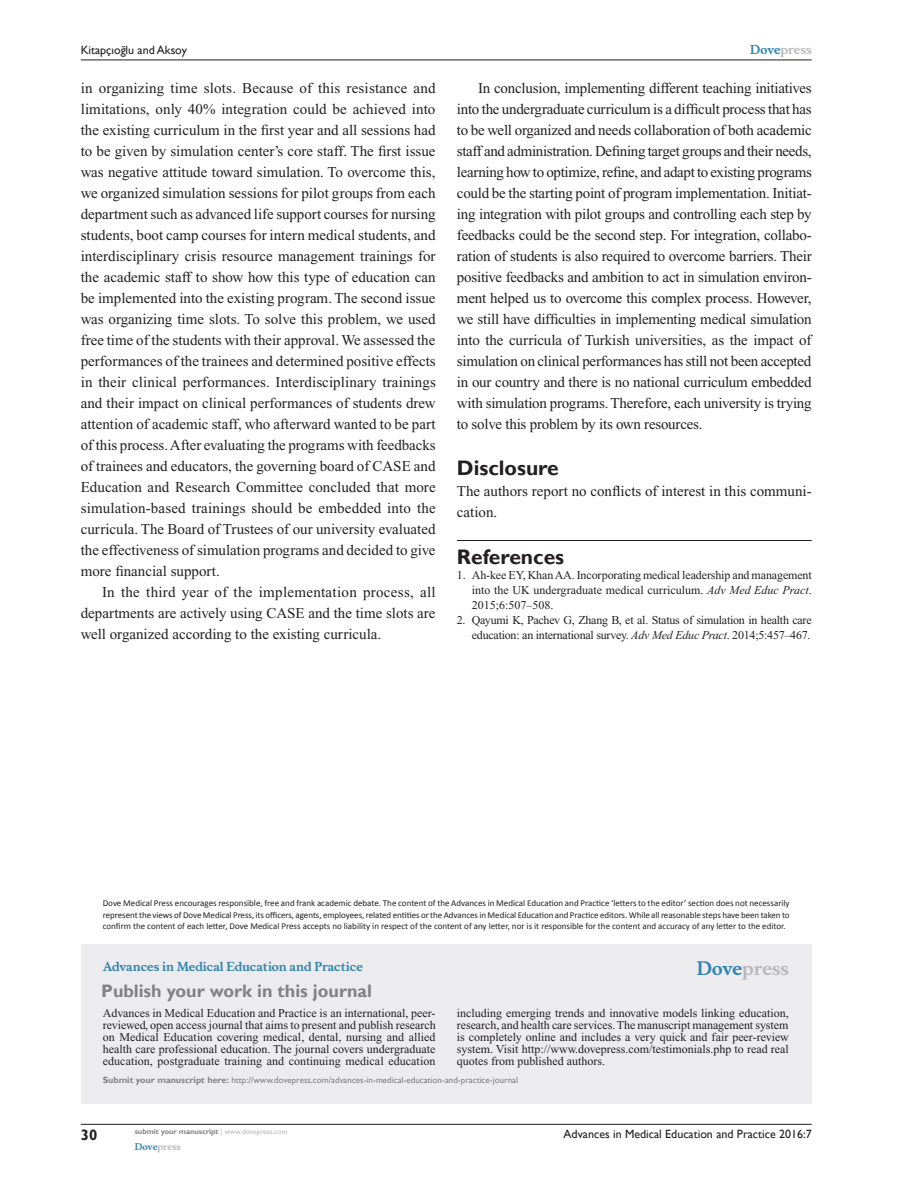
<style>
.page{position:relative;width:918px;height:1188px;background:#fff}
.page>*{position:absolute;margin:0;border:0;box-sizing:border-box;transform-origin:0 0}
.RefH{font:700 21px "Gill Sans";color:#231f20}
.PromBx-H1{font:700 18px "Gill Sans";color:#808285}
.PromBx-Brand{font:700 18px "Musee";color:#b8b9bc}
.Tx{font:15px/21px "Times New Roman";color:#231f20;text-align:justify}
.TxF{font:15px/21px "Times New Roman";color:#231f20}
.RunFolio-V{font:700 15px "Gill Sans";color:#231f20}
.PromBx-Tx{font:12px/12px "Times New Roman";color:#231f20;text-align:justify}
.RefNL1{font:12px/15px "Times New Roman";letter-spacing:-.02em;color:#231f20;text-align:justify}
.RunF-V{font:12px "Gill Sans";color:#231f20}
.PromBx-JrnlName{font:700 12px "Musee";color:#3485ae}
.RunH-V{font:12px "Gill Sans";color:#231f20}
.RunH-Brand-V{font:700 12px "Musee";color:#b8b9bc}
.Tx-2{font:9px/11.2px "Calibri";color:#231f20;text-align:justify}
.PromBx-SubmitMssWebA{font:9px "Gill Sans";color:#808285}
.RunF-Brand-V{font:700 9px "Musee";color:#b8b9bc}
.RunF-SubmityourMS-V{font:700 7.5px "Gill Sans";color:#808285}
.s1{color:#3485ae}
.s2{font-style:italic}
.s3{font-weight:700}
.s4{font-weight:400;color:#b8b9bc}
</style>
<div class="page">
<div style="left:81px;top:944px;width:731px;height:159px;background:#ececee"></div>
<hr style="left:81px;top:1124px;width:731px;height:1px;background:#231f20">
<hr style="left:81px;top:60px;width:731px;height:1px;background:#231f20">
<hr style="left:457px;top:540px;width:355px;height:1px;background:#231f20">
<p class="RunH-V" style="left:81px;top:43px;width:108px">Kitapçıog˘lu and Aksoy</p>
<p class="Tx" style="left:81px;top:77px;width:357px">in organizing time slots. Because of this resistance and limitations, only 40% integration could be achieved into the existing curriculum in the first year and all sessions had to be given by simulation center’s core staff. The first issue was negative attitude toward simulation. To overcome this, we organized simulation sessions for pilot groups from each department such as advanced life support courses for nursing students, boot camp courses for intern medical students, and interdisciplinary crisis resource management trainings for the academic staff to show how this type of education can be implemented into the existing program. The second issue was organizing time slots. To solve this problem, we used free time of the students with their approval. We assessed the performances of the trainees and determined positive effects in their clinical performances. Interdisciplinary trainings and their impact on clinical performances of students drew attention of academic staff, who afterward wanted to be part of this process. After evaluating the programs with feedbacks of trainees and educators, the governing board of CASE and Education and Research Committee concluded that more simulation-based trainings should be embedded into the curricula. The Board of Trustees of our university evaluated the effectiveness of simulation programs and decided to give more financial support.</p>
<p class="Tx" style="left:81px;top:581px;width:356px;text-indent:21px">In the third year of the implementation process, all departments are actively using CASE and the time slots are well organized according to the existing curricula.</p>
<p class="RunH-Brand-V" style="left:750px;top:43px;width:63px"><span class="s1">Dove</span>press</p>
<p class="Tx" style="left:457px;top:77px;width:356px;text-indent:21px">In conclusion, implementing different teaching initiatives into the undergraduate curriculum is a difficult process that has to be well organized and needs collaboration of both academic staff and administration. Defining target groups and their needs, learning how to optimize, refine, and adapt to existing programs could be the starting point of program implementation. Initiat&shy;ing integration with pilot groups and controlling each step by feedbacks could be the second step. For integration, collabo&shy;ration of students is also required to overcome barriers. Their positive feedbacks and ambition to act in simulation environ&shy;ment helped us to overcome this complex process. However, we still have difficulties in implementing medical simulation into the curricula of Turkish universities, as the impact of simulation on clinical performances has still not been accepted in our country and there is no national curriculum embedded with simulation programs. Therefore, each university is trying to solve this problem by its own resources.</p>
<h1 class="RefH" style="left:457px;top:455px;width:103px">Disclosure</h1>
<p class="TxF" style="left:457px;top:481px;width:355px">The authors report no conflicts of interest in this communi&shy;cation.</p>
<p class="RefH" style="left:457px;top:544px;width:109px">References</p>
<p class="RefNL1" style="left:472px;top:567px;width:341px;text-indent:-15px">1. Ah-kee EY, Khan AA. Incorporating medical leadership and management into the UK undergraduate medical curriculum. <span class="s2">Adv Med Educ Pract</span>.<br>2015;6:507–508.</p>
<p class="RefNL1" style="left:457px;top:612px;width:356px;text-align:right">2. Qayumi K, Pachev G, Zhang B, et al. Status of simulation in health care education: an international survey. <span class="s2">Adv Med Educ Pract</span>. 2014;5:457–467.</p>
<p class="Tx-2" style="left:103px;top:898px;width:688px">Dove Medical Press encourages responsible, free and frank academic debate. The content of the Advances in Medical Education and Practice ‘letters to the editor’ section does not necessarily represent the views of Dove Medical Press, its officers, agents, employees, related entities or the Advances in Medical Education and Practice editors. While all reasonable steps have been taken to confirm the content of each letter, Dove Medical Press accepts no liability in respect of the content of any letter, nor is it responsible for the content and accuracy of any letter to the editor.</p>
<p class="PromBx-JrnlName" style="left:103px;top:959px;width:262px">Advances in Medical Education and Practice</p>
<p class="PromBx-H1" style="left:101px;top:980px;width:272px">Publish your work in this journal</p>
<p class="PromBx-Brand" style="left:697px;top:958px;width:94px"><span class="s1">Dove</span>press</p>
<p class="PromBx-Tx" style="left:103px;top:1007px;width:334px">Advances in Medical Education and Practice is an international, peer&shy;reviewed, open access journal that aims to present and publish research on Medical Education covering medical, dental, nursing and allied health care professional education. The journal covers undergraduate education, postgraduate training and continuing medical education</p>
<p class="PromBx-Tx" style="left:457px;top:1007px;width:333px">including emerging trends and innovative models linking education, research, and health care services. The manuscript management system is completely online and includes a very quick and fair peer-review system. Visit http://www.dovepress.com/testimonials.php to read real quotes from published authors.</p>
<p class="PromBx-SubmitMssWebA" style="left:103px;top:1075px;width:417px"><span class="s3">Submit your manuscript here:</span> http://www.dovepress.com/advances-in-medical-education-and-practice-journal</p>
<p class="RunFolio-V" style="left:81px;top:1126px;width:18px">30</p>
<p class="RunF-SubmityourMS-V" style="left:135px;top:1127px;width:154px">submit your manuscript <span class="s4">| www.dovepress.com</span></p>
<p class="RunF-Brand-V" style="left:135px;top:1141px;width:48px"><span class="s1">Dove</span>press</p>
<p class="RunF-V" style="left:564px;top:1127px;width:250px">Advances in Medical Education and Practice 2016:7</p>
</div>
